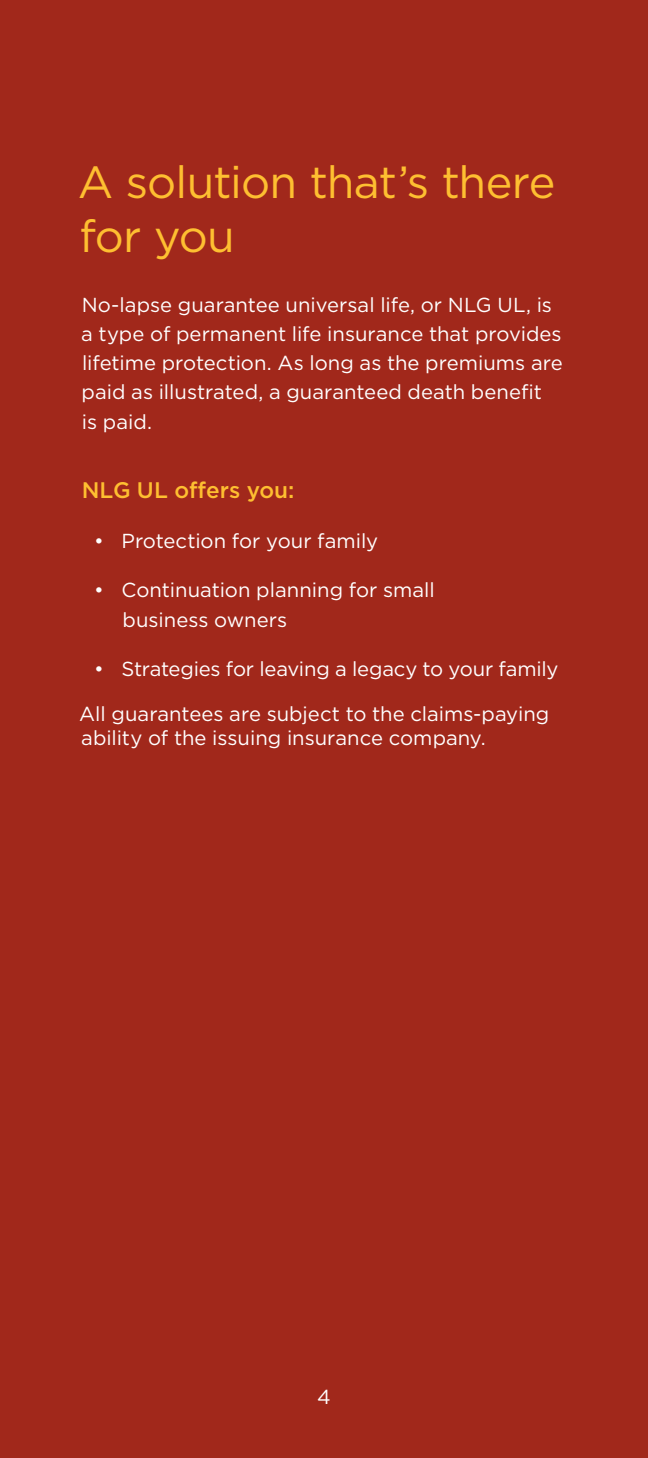
<style>
.page{position:relative;width:648px;height:1458px;background:#a1281b}
.page>*{position:absolute;margin:0;border:0;box-sizing:border-box;transform-origin:0 0}
.headline_section_col{font:45px/54px "Gotham";letter-spacing:-.02em;color:#febf31}
.subhead{font:500 22.5px "Gotham";color:#febf31}
.copy{font:20.25px/29.2px "Gotham";color:#fff}
.subhead_2{font:20.25px "Gotham";color:#fff}
</style>
<div class="page">
<p class="headline_section_col" style="left:78px;top:154px;width:479px">A solution that’s there for you</p>
<p class="copy" style="left:81px;top:289px;width:483px">No-lapse guarantee universal life, or NLG UL, is a type of permanent life insurance that provides lifetime protection. As long as the premiums are paid as illustrated, a guaranteed death benefit<br>is paid.</p>
<p class="subhead" style="left:82px;top:476px;width:214px">NLG UL offers you:</p>
<p class="copy" style="left:94px;top:526px;width:285px">• Protection for your family</p>
<p class="copy" style="left:122px;top:575px;width:314px;text-indent:-28px">• Continuation planning for small business owners</p>
<p class="copy" style="left:94px;top:654px;width:466px">• Strategies for leaving a legacy to your family</p>
<p class="copy" style="left:79px;top:701px;width:472px;line-height:24.3px">All guarantees are subject to the claims-paying ability of the issuing insurance company.</p>
<p class="subhead_2" style="left:317px;top:1384px;width:15px">4</p>
</div>
